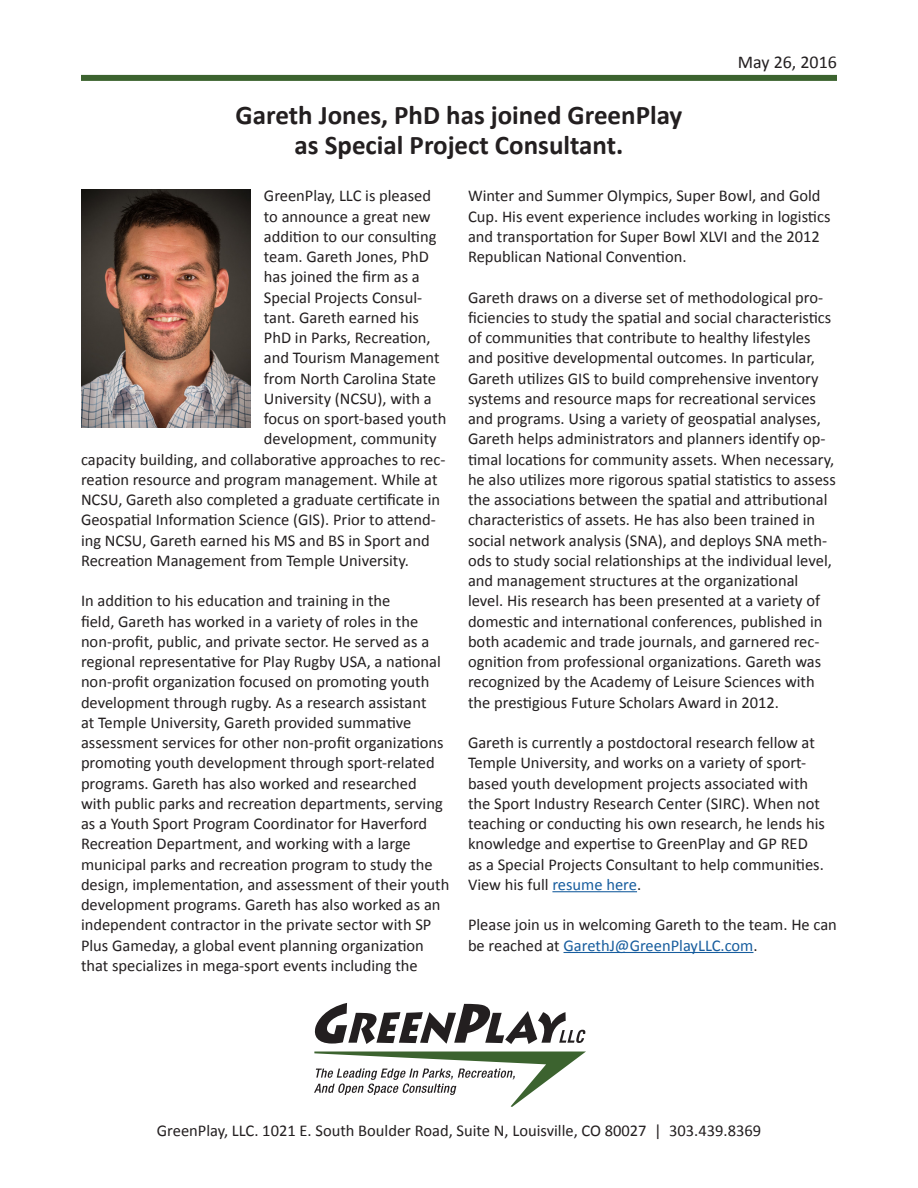
<style>
.page{position:relative;width:918px;height:1188px;background:#fff}
.page>*{position:absolute;margin:0;border:0;box-sizing:border-box;transform-origin:0 0}
.t1{font:700 27px "Calibri";color:#231f20}
.t2{font:18px "Calibri";color:#231f20}
.t3{font:16.5px/20.2px "Calibri";color:#231f20}
.s1{color:#175d9e}
</style>
<div class="page">
<div style="left:81px;top:75px;width:756px;height:6px;background:#3c632f"></div>
<hr style="left:552px;top:891px;width:85px;height:1px;background:#175d9e">
<hr style="left:564px;top:952px;width:189px;height:1px;background:#175d9e">
<svg style="left:314px;top:1003px;width:272px;height:41px"></svg>
<svg style="left:314px;top:1052px;width:271px;height:55px"></svg>
<img style="left:81px;top:189px;width:169px;height:239px">
<p class="t2" style="left:738px;top:50px;width:101px">May 26, 2016</p>
<p class="t1" style="left:236px;top:98px;width:448px">Gareth Jones, PhD has joined GreenPlay</p>
<p class="t1" style="left:295px;top:128px;width:330px">as Special Project Consultant.</p>
<p class="t3" style="left:264px;top:185px;width:169px">GreenPlay, LLC is pleased</p>
<p class="t3" style="left:264px;top:205px;width:168px">to announce a great new</p>
<p class="t3" style="left:264px;top:225px;width:174px">addition to our consulting</p>
<p class="t3" style="left:264px;top:246px;width:166px">team. Gareth Jones, PhD</p>
<p class="t3" style="left:264px;top:266px;width:157px">has joined the firm as a</p>
<p class="t3" style="left:264px;top:286px;width:160px">Special Projects Consul-</p>
<p class="t3" style="left:264px;top:306px;width:157px">tant. Gareth earned his</p>
<p class="t3" style="left:264px;top:327px;width:168px">PhD in Parks, Recreation,</p>
<p class="t3" style="left:264px;top:347px;width:177px">and Tourism Management</p>
<p class="t3" style="left:264px;top:367px;width:174px">from North Carolina State</p>
<p class="t3" style="left:264px;top:387px;width:169px">University (NCSU), with a</p>
<p class="t3" style="left:264px;top:408px;width:184px">focus on sport-based youth</p>
<p class="t3" style="left:264px;top:428px;width:174px">development, community</p>
<p class="t3" style="left:81px;top:448px;width:366px">capacity building, and collaborative approaches to rec-</p>
<p class="t3" style="left:81px;top:468px;width:358px">reation resource and program management. While at</p>
<p class="t3" style="left:81px;top:489px;width:361px">NCSU, Gareth also completed a graduate certificate in</p>
<p class="t3" style="left:81px;top:509px;width:356px">Geospatial Information Science (GIS). Prior to attend-</p>
<p class="t3" style="left:81px;top:529px;width:350px">ing NCSU, Gareth earned his MS and BS in Sport and</p>
<p class="t3" style="left:81px;top:549px;width:330px">Recreation Management from Temple University.</p>
<p class="t3" style="left:81px;top:590px;width:370px">In addition to his education and training in the<br>field, Gareth has worked in a variety of roles in the non-profit, public, and private sector. He served as a regional representative for Play Rugby USA, a national non-profit organization focused on promoting youth development through rugby. As a research assistant<br>at Temple University, Gareth provided summative assessment services for other non-profit organizations promoting youth development through sport-related programs. Gareth has also worked and researched with public parks and recreation departments, serving as a Youth Sport Program Coordinator for Haverford Recreation Department, and working with a large municipal parks and recreation program to study the design, implementation, and assessment of their youth development programs. Gareth has also worked as an independent contractor in the private sector with SP Plus Gameday, a global event planning organization that specializes in mega-sport events including the</p>
<p class="t3" style="left:468px;top:185px;width:364px">Winter and Summer Olympics, Super Bowl, and Gold Cup. His event experience includes working in logistics and transportation for Super Bowl XLVI and the 2012<br>Republican National Convention.</p>
<p class="t3" style="left:468px;top:286px;width:369px">Gareth draws on a diverse set of methodological pro&shy;ficiencies to study the spatial and social characteristics of communities that contribute to healthy lifestyles and positive developmental outcomes. In particular, Gareth utilizes GIS to build comprehensive inventory systems and resource maps for recreational services and programs. Using a variety of geospatial analyses, Gareth helps administrators and planners identify op&shy;timal locations for community assets. When necessary, he also utilizes more rigorous spatial statistics to assess the associations between the spatial and attributional characteristics of assets. He has also been trained in social network analysis (SNA), and deploys SNA meth&shy;ods to study social relationships at the individual level, and management structures at the organizational level. His research has been presented at a variety of domestic and international conferences, published in both academic and trade journals, and garnered rec&shy;ognition from professional organizations. Gareth was recognized by the Academy of Leisure Sciences with the prestigious Future Scholars Award in 2012.</p>
<p class="t3" style="left:468px;top:732px;width:358px">Gareth is currently a postdoctoral research fellow at Temple University, and works on a variety of sport&shy;based youth development projects associated with the Sport Industry Research Center (SIRC). When not teaching or conducting his own research, he lends his knowledge and expertise to GreenPlay and GP RED as a Special Projects Consultant to help communities.<br>View his full <span class="s1">resume here</span>.</p>
<p class="t3" style="left:468px;top:914px;width:370px">Please join us in welcoming Gareth to the team. He can be reached at <span class="s1">GarethJ@GreenPlayLLC.com</span>.</p>
<p class="t3" style="left:157px;top:1119px;width:606px">GreenPlay, LLC. 1021 E. South Boulder Road, Suite N, Louisville, CO 80027 | 303.439.8369</p>
</div>
